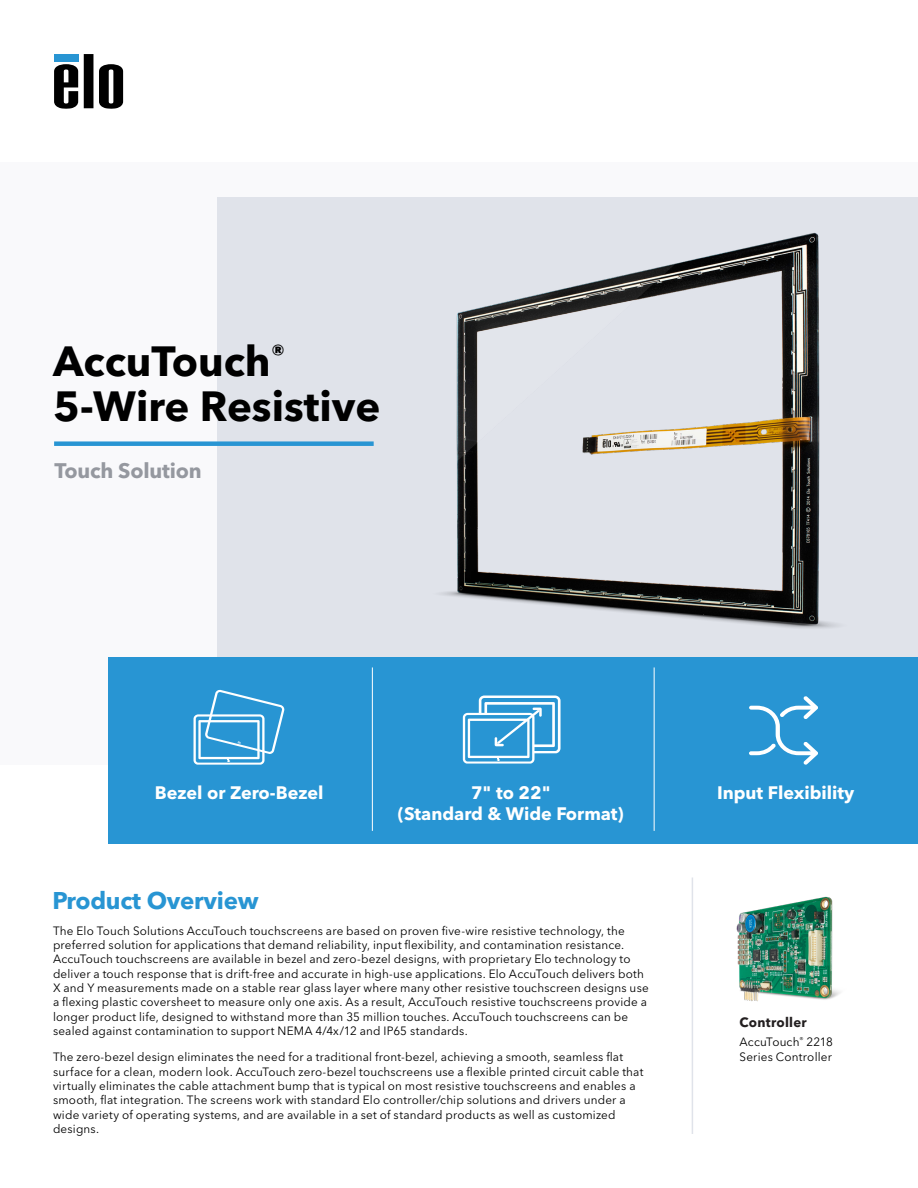
<style>
.page{position:relative;width:918px;height:1188px;background:#fff}
.page>*{position:absolute;margin:0;border:0;box-sizing:border-box;transform-origin:0 0}
.Section_Header{font:700 41.85px/44.8px "Avenir Next LT Pro";color:#000}
.Section_Header-2{font:700 24px "Avenir Next LT Pro";letter-spacing:-.01em;color:#2895d3}
.Section_Header-3{font:700 20.85px "Avenir Next LT Pro";letter-spacing:-.01em;color:#95989f}
.t1{font:700 18px "Avenir Next LT Pro";color:#fff}
.Body_Copy{font:700 13.5px "Avenir Next LT Pro";letter-spacing:.015em;color:#231f20}
.Body_Copy-2{font:12px/14.4px "Avenir Next LT Pro";letter-spacing:.015em;color:#000}
</style>
<div class="page">
<hr style="left:692px;top:878px;width:1px;height:256px;background:#e0e3ea">
<div style="left:0;top:162px;width:918px;height:603px;background:#f9f9fb"></div>
<div style="left:217px;top:197px;width:701px;height:469px;background:#e0e3ea"></div>
<img style="left:736px;top:896px;width:105px;height:106px">
<svg style="left:84px;top:54px;width:9px;height:54px"></svg>
<svg style="left:54px;top:64px;width:24px;height:45px"></svg>
<svg style="left:99px;top:64px;width:24px;height:45px"></svg>
<div style="left:54px;top:54px;width:24px;height:7px;background:#2895d3"></div>
<div style="left:108px;top:657px;width:810px;height:186px;background:#2895d3"></div>
<div style="left:54px;top:441px;width:320px;height:5px;background:#2895d3"></div>
<hr style="left:372px;top:667px;width:1px;height:164px;background:#fff">
<hr style="left:654px;top:667px;width:1px;height:164px;background:#fff">
<img style="left:441px;top:232px;width:397px;height:397px">
<svg style="left:463px;top:696px;width:98px;height:68px"></svg>
<svg style="left:194px;top:689px;width:91px;height:76px"></svg>
<svg style="left:749px;top:696px;width:69px;height:69px"></svg>
<p class="Section_Header" style="left:53px;top:339px;width:329px">AccuTouch<sup>®<br></sup>5-Wire Resistive</p>
<p class="Section_Header-3" style="left:55px;top:458px;width:148px">Touch Solution</p>
<p class="t1" style="left:155px;top:781px;width:170px">Bezel or Zero-Bezel</p>
<p class="t1" style="left:471px;top:781px;width:81px">7" to 22"</p>
<p class="t1" style="left:398px;top:803px;width:227px">(Standard &amp; Wide Format)</p>
<p class="Section_Header-2" style="left:52px;top:886px;width:208px">Product Overview</p>
<p class="Body_Copy-2" style="left:53px;top:923px;width:597px">The Elo Touch Solutions AccuTouch touchscreens are based on proven five-wire resistive technology, the preferred solution for applications that demand reliability, input flexibility, and contamination resistance.<br>AccuTouch touchscreens are available in bezel and zero-bezel designs, with proprietary Elo technology to deliver a touch response that is drift-free and accurate in high-use applications. Elo AccuTouch delivers both X and Y measurements made on a stable rear glass layer where many other resistive touchscreen designs use a flexing plastic coversheet to measure only one axis. As a result, AccuTouch resistive touchscreens provide a longer product life, designed to withstand more than 35 million touches. AccuTouch touchscreens can be sealed against contamination to support NEMA 4/4x/12 and IP65 standards.</p>
<p class="Body_Copy-2" style="left:53px;top:1050px;width:592px">The zero-bezel design eliminates the need for a traditional front-bezel, achieving a smooth, seamless flat surface for a clean, modern look. AccuTouch zero-bezel touchscreens use a flexible printed circuit cable that virtually eliminates the cable attachment bump that is typical on most resistive touchscreens and enables a smooth, flat integration. The screens work with standard Elo controller/chip solutions and drivers under a wide variety of operating systems, and are available in a set of standard products as well as customized designs.</p>
<p class="t1" style="left:717px;top:781px;width:139px">Input Flexibility</p>
<p class="Body_Copy" style="left:740px;top:1014px;width:69px">Controller</p>
<p class="Body_Copy-2" style="left:740px;top:1034px;width:95px;line-height:15px">AccuTouch<sup>®</sup> 2218<br>Series Controller</p>
</div>
